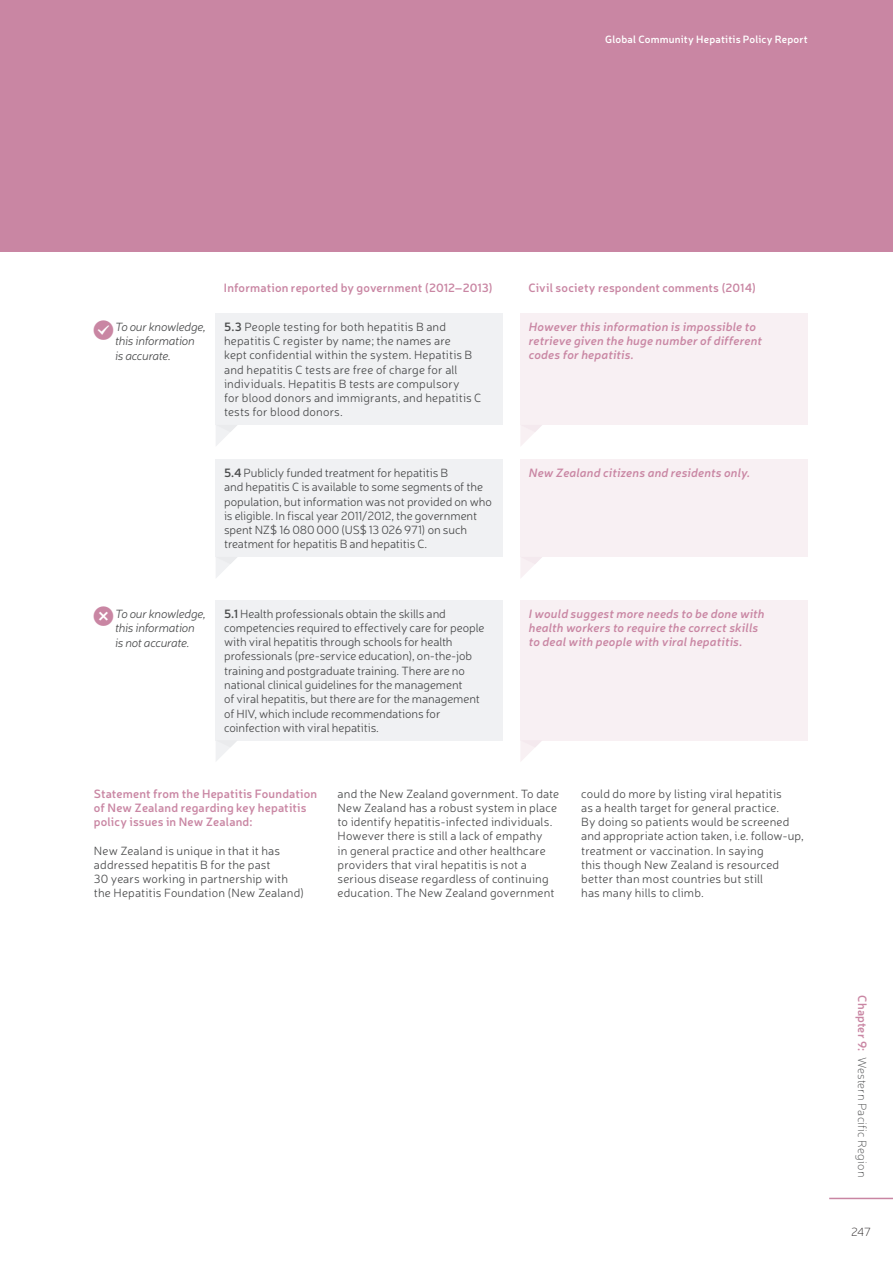
<style>
.page{position:relative;width:893px;height:1263px;background:#fff}
.page>*{position:absolute;margin:0;border:0;box-sizing:border-box;transform-origin:0 0}
.Body_Copy{font:300 12px/14.2px "Neris";letter-spacing:.01em;color:#4b4c4d}
.Bubble_-_Government{font:300 12px/14.2px "Neris";letter-spacing:-.005em;color:#4b4c4d}
.Bubble_-_Government-2{font:300 12px/14.2px "Neris";letter-spacing:.015em;color:#4b4c4d}
.Bubble_-_Response{font:italic 600 12px/14.2px "Neris";letter-spacing:.015em;color:#c986a3}
.Body_Copy_-_Intro{font:600 12px/14.2px "Neris";letter-spacing:.015em;color:#c986a3}
.t1{font:italic 300 12px/14.4px "Neris";letter-spacing:-.025em;color:#4b4c4d}
.Body_Copy-2{font:600 12px "Neris";letter-spacing:.015em;color:#c986a3}
.t2{font:100 12px "Neris";letter-spacing:.005em;color:#4b4c4d}
.t3{font:100 12px "Neris";color:#231f20}
.t4{font:600 10.5px "Neris";letter-spacing:.02em;color:#fff}
.s1{font-weight:600}
.s2{font-weight:600;color:#c986a3}
</style>
<div class="page">
<div style="left:0;top:0;width:893px;height:252px;background:#c986a3"></div>
<div style="left:216px;top:313px;width:287px;height:112px;background:#f0f1f3"></div>
<div style="left:216px;top:600px;width:287px;height:140px;background:#f0f1f3"></div>
<div style="left:216px;top:460px;width:287px;height:97px;background:#f0f1f3"></div>
<div style="left:520px;top:313px;width:288px;height:112px;background:#f8f0f3"></div>
<div style="left:520px;top:600px;width:288px;height:140px;background:#f8f0f3"></div>
<div style="left:520px;top:460px;width:288px;height:97px;background:#f8f0f3"></div>
<svg style="left:216px;top:425px;width:21px;height:21px"></svg>
<svg style="left:216px;top:740px;width:22px;height:21px"></svg>
<svg style="left:216px;top:557px;width:21px;height:21px"></svg>
<svg style="left:520px;top:425px;width:22px;height:21px"></svg>
<svg style="left:520px;top:740px;width:22px;height:21px"></svg>
<svg style="left:520px;top:557px;width:22px;height:21px"></svg>
<hr style="left:829px;top:1198px;width:64px;height:1px;background:#c986a3">
<p class="t4" style="left:605px;top:32px;width:204px">Global Community Hepatitis Policy Report</p>
<p class="t1" style="left:115px;top:319px;width:92px">To our knowledge, this information is accurate.</p>
<p class="Body_Copy-2" style="left:224px;top:280px;width:270px">Information reported by government (2012–2013)</p>
<p class="Body_Copy-2" style="left:528px;top:280px;width:229px">Civil society respondent comments (2014)</p>
<p class="Bubble_-_Government-2" style="left:224px;top:319px;width:259px"><span class="s1">5.3</span> People testing for both hepatitis B and hepatitis C register by name; the names are<br>kept confidential within the system. Hepatitis B and hepatitis C tests are free of charge for all individuals. Hepatitis B tests are compulsory<br>for blood donors and immigrants, and hepatitis C tests for blood donors.</p>
<p class="Bubble_-_Response" style="left:529px;top:319px;width:235px">However this information is impossible to retrieve given the huge number of different codes for hepatitis.</p>
<p class="Bubble_-_Government" style="left:224px;top:465px;width:269px"><span class="s1">5.4</span> Publicly funded treatment for hepatitis B<br>and hepatitis C is available to some segments of the population, but information was not provided on who is eligible. In fiscal year 2011/2012, the government spent NZ$ 16 080 000 (US$ 13 026 971) on such treatment for hepatitis B and hepatitis C.</p>
<p class="Bubble_-_Response" style="left:529px;top:465px;width:223px">New Zealand citizens and residents only.</p>
<p class="t1" style="left:115px;top:606px;width:92px">To our knowledge, this information is not accurate.</p>
<p class="Bubble_-_Government" style="left:224px;top:606px;width:262px"><span class="s1">5.1</span> Health professionals obtain the skills and competencies required to effectively care for people with viral hepatitis through schools for health professionals (pre-service education), on-the-job training and postgraduate training. There are no national clinical guidelines for the management<br>of viral hepatitis, but there are for the management of HIV, which include recommendations for coinfection with viral hepatitis.</p>
<p class="Bubble_-_Response" style="left:529px;top:606px;width:237px">I would suggest more needs to be done with health workers to require the correct skills to deal with people with viral hepatitis.</p>
<p class="Body_Copy_-_Intro" style="left:94px;top:786px;width:225px">Statement from the Hepatitis Foundation of New Zealand regarding key hepatitis policy issues in New Zealand:</p>
<p class="Body_Copy" style="left:94px;top:843px;width:212px">New Zealand is unique in that it has addressed hepatitis B for the past<br>30 years working in partnership with the Hepatitis Foundation (New Zealand)</p>
<p class="Body_Copy" style="left:338px;top:786px;width:223px">and the New Zealand government. To date New Zealand has a robust system in place to identify hepatitis-infected individuals.<br>However there is still a lack of empathy<br>in general practice and other healthcare providers that viral hepatitis is not a serious disease regardless of continuing education. The New Zealand government</p>
<p class="Body_Copy" style="left:581px;top:786px;width:224px">could do more by listing viral hepatitis<br>as a health target for general practice.<br>By doing so patients would be screened and appropriate action taken, i.e. follow-up, treatment or vaccination. In saying<br>this though New Zealand is resourced better than most countries but still<br>has many hills to climb.</p>
<p class="t2" style="left:869px;top:995px;width:183px;rotate:90deg"><span class="s2">Chapter 9:</span> Western Pacific Region</p>
<p class="t3" style="left:851px;top:1224px;width:21px">247</p>
</div>
